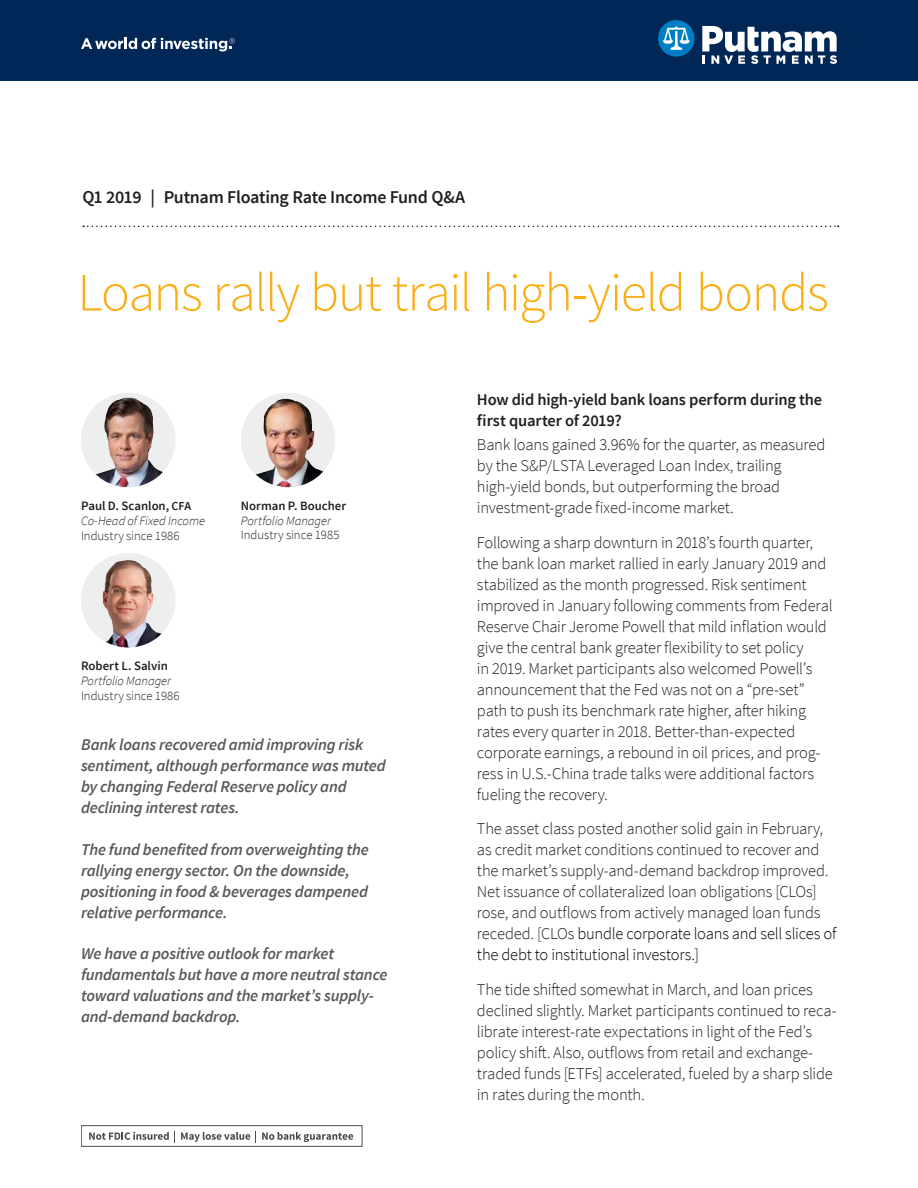
<style>
.page{position:relative;width:918px;height:1188px;background:#fff}
.page>*{position:absolute;margin:0;border:0;box-sizing:border-box;transform-origin:0 0}
.Headline{font:300 54px "Source Sans Pro";letter-spacing:-.03em;color:#faaf18}
.Quarter{font:600 18px "Source Sans Pro";letter-spacing:-.02em;color:#231f20}
.Body{font:300 16.5px/21px "Source Sans Pro";letter-spacing:-.015em;color:#231f20}
.Key_takeaway_Q_A_bul{font:italic 600 16.5px/21px "Source Sans Pro";letter-spacing:-.01em;color:#57585a}
.Subhead{font:600 16.5px/21px "Source Sans Pro";letter-spacing:-.01em;color:#231f20}
.Author_title{font:italic 300 12.75px "Source Sans Pro";color:#231f20}
.Industry_since{font:300 12.75px "Source Sans Pro";color:#231f20}
.Author_name{font:600 12.75px "Source Sans Pro";color:#231f20}
.s1{font-size:12.15px}
.s2{color:#000}
</style>
<div class="page">
<img style="left:81px;top:393px;width:95px;height:94px;border-radius:47px">
<img style="left:241px;top:393px;width:94px;height:94px;border-radius:47px">
<img style="left:81px;top:553px;width:95px;height:95px;border-radius:47px">
<svg style="left:83px;top:226px;width:756px;height:1px"></svg>
<svg style="left:89px;top:1131px;width:86px;height:11px"></svg>
<svg style="left:181px;top:1132px;width:69px;height:10px"></svg>
<svg style="left:262px;top:1132px;width:91px;height:10px"></svg>
<div style="left:0;top:0;width:918px;height:81px;background:#002756"></div>
<svg style="left:658px;top:20px;width:37px;height:37px"></svg>
<svg style="left:702px;top:26px;width:135px;height:38px"></svg>
<svg style="left:81px;top:38px;width:154px;height:13px"></svg>
<p class="Quarter" style="left:82px;top:185px;width:384px">Q1 2019 | Putnam Floating Rate Income Fund Q&amp;A</p>
<p class="Headline" style="left:77px;top:260px;width:753px">Loans rally but trail high-yield bonds</p>
<p class="Author_name" style="left:81px;top:497px;width:112px">Paul D. Scanlon, <span class="s1">CFA</span></p>
<p class="Author_title" style="left:81px;top:513px;width:126px">Co-Head of Fixed Income</p>
<p class="Industry_since" style="left:81px;top:528px;width:100px">Industry since 1986</p>
<p class="Author_name" style="left:241px;top:497px;width:107px">Norman P. Boucher</p>
<p class="Author_title" style="left:241px;top:513px;width:92px">Portfolio Manager</p>
<p class="Industry_since" style="left:241px;top:528px;width:100px">Industry since 1985</p>
<p class="Author_name" style="left:81px;top:658px;width:88px">Robert L. Salvin</p>
<p class="Author_title" style="left:81px;top:673px;width:92px">Portfolio Manager</p>
<p class="Industry_since" style="left:81px;top:688px;width:100px">Industry since 1986</p>
<p class="Key_takeaway_Q_A_bul" style="left:81px;top:734px;width:306px">Bank loans recovered amid improving risk sentiment, although performance was muted by changing Federal Reserve policy and declining interest rates.</p>
<p class="Key_takeaway_Q_A_bul" style="left:81px;top:839px;width:289px">The fund benefited from overweighting the rallying energy sector. On the downside, positioning in food &amp; beverages dampened relative performance.</p>
<p class="Key_takeaway_Q_A_bul" style="left:81px;top:943px;width:308px">We have a positive outlook for market fundamentals but have a more neutral stance toward valuations and the market’s supply&shy;and-demand backdrop.</p>
<p class="Subhead" style="left:477px;top:390px;width:347px">How did high-yield bank loans perform during the first quarter of 2019?</p>
<p class="Body" style="left:477px;top:434px;width:350px">Bank loans gained 3.96% for the quarter, as measured by the S&amp;P/LSTA Leveraged Loan Index, trailing high-yield bonds, but outperforming the broad investment-grade fixed-income market.</p>
<p class="Body" style="left:477px;top:532px;width:357px">Following a sharp downturn in 2018’s fourth quarter, the bank loan market rallied in early January 2019 and stabilized as the month progressed. Risk sentiment improved in January following comments from Federal Reserve Chair Jerome Powell that mild inflation would give the central bank greater flexibility to set policy<br>in 2019. Market participants also welcomed Powell’s announcement that the Fed was not on a “pre-set” path to push its benchmark rate higher, after hiking rates every quarter in 2018. Better-than-expected corporate earnings, a rebound in oil prices, and prog&shy;ress in U.S.-China trade talks were additional factors fueling the recovery.</p>
<p class="Body" style="left:477px;top:819px;width:361px">The asset class posted another solid gain in February, as credit market conditions continued to recover and the market’s supply-and-demand backdrop improved.<br>Net issuance of collateralized loan obligations [CLOs] rose, and outflows from actively managed loan funds receded. [CLOs <span class="s2">bundle corporate loans and sell slices of the debt to institutional investors.]</span></p>
<p class="Body" style="left:477px;top:979px;width:361px">The tide shifted somewhat in March, and loan prices declined slightly. Market participants continued to reca&shy;librate interest-rate expectations in light of the Fed’s policy shift. Also, outflows from retail and exchange&shy;traded funds [ETFs] accelerated, fueled by a sharp slide in rates during the month.</p>
</div>
